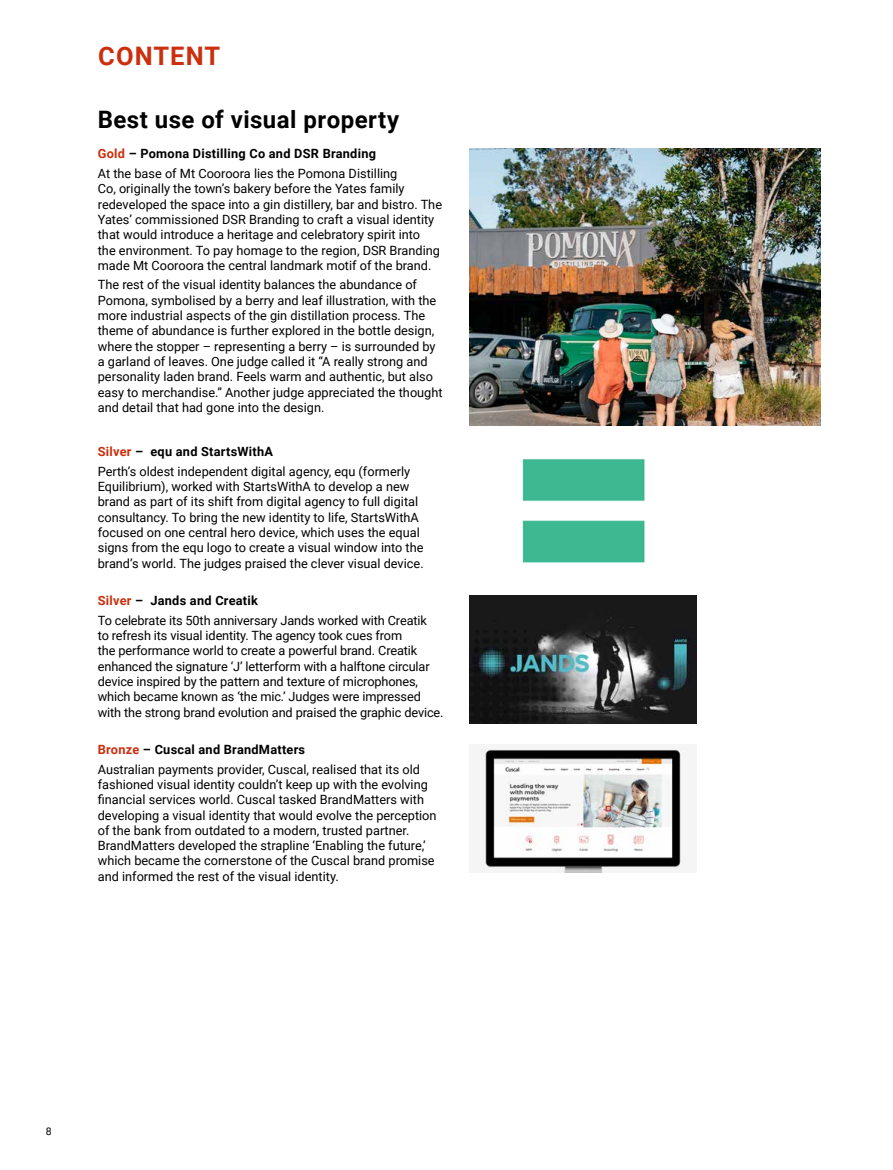
<style>
.page{position:relative;width:893px;height:1170px;background:#fff}
.page>*{position:absolute;margin:0;border:0;box-sizing:border-box;transform-origin:0 0}
.t1{font:700 25.5px "Roboto";letter-spacing:.04em;color:#cb2f0d}
.t2{font:700 24px "Roboto";letter-spacing:.02em;color:#000}
.t3{font:12.75px/15.3px "Roboto";color:#000}
.t4{font:10.5px "Roboto";color:#000}
.s1{font-weight:700;color:#cb2f0d}
.s2{font-weight:700}
</style>
<div class="page">
<img style="left:470px;top:149px;width:351px;height:276px">
<img style="left:522px;top:458px;width:123px;height:105px">
<img style="left:470px;top:595px;width:227px;height:128px">
<img style="left:481px;top:748px;width:205px;height:124px">
<h1 class="t1" style="left:98px;top:38px;width:123px">CONTENT</h1>
<h2 class="t2" style="left:98px;top:103px;width:303px">Best use of visual property</h2>
<p class="t3" style="left:98px;top:144px;width:301px;line-height:19.5px"><span class="s1">Gold</span> <span class="s2">– Pomona Distilling Co and DSR Branding<br></span>At the base of Mt Cooroora lies the Pomona Distilling</p>
<p class="t3" style="left:98px;top:181px;width:346px">Co, originally the town’s bakery before the Yates family redeveloped the space into a gin distillery, bar and bistro. The Yates’ commissioned DSR Branding to craft a visual identity that would introduce a heritage and celebratory spirit into<br>the environment. To pay homage to the region, DSR Branding made Mt Cooroora the central landmark motif of the brand.</p>
<p class="t3" style="left:98px;top:277px;width:346px">The rest of the visual identity balances the abundance of Pomona, symbolised by a berry and leaf illustration, with the more industrial aspects of the gin distillation process. The theme of abundance is further explored in the bottle design, where the stopper – representing a berry – is surrounded by a garland of leaves. One judge called it “A really strong and personality laden brand. Feels warm and authentic, but also easy to merchandise.” Another judge appreciated the thought and detail that had gone into the design.</p>
<p class="t3" style="left:98px;top:441px;width:314px;line-height:19.5px"><span class="s1">Silver</span> <span class="s2">– equ and StartsWithA<br></span>Perth’s oldest independent digital agency, equ (formerly</p>
<p class="t3" style="left:98px;top:478px;width:327px">Equilibrium), worked with StartsWithA to develop a new brand as part of its shift from digital agency to full digital consultancy. To bring the new identity to life, StartsWithA focused on one central hero device, which uses the equal signs from the equ logo to create a visual window into the brand’s world. The judges praised the clever visual device.</p>
<p class="t3" style="left:98px;top:590px;width:331px;line-height:19.5px"><span class="s1">Silver</span> <span class="s2">– Jands and Creatik<br></span>To celebrate its 50th anniversary Jands worked with Creatik</p>
<p class="t3" style="left:98px;top:627px;width:347px">to refresh its visual identity. The agency took cues from<br>the performance world to create a powerful brand. Creatik enhanced the signature ‘J’ letterform with a halftone circular device inspired by the pattern and texture of microphones, which became known as ‘the mic.’ Judges were impressed with the strong brand evolution and praised the graphic device.</p>
<p class="t3" style="left:98px;top:739px;width:324px;line-height:19.5px"><span class="s1">Bronze</span> <span class="s2">– Cuscal and BrandMatters<br></span>Australian payments provider, Cuscal, realised that its old</p>
<p class="t3" style="left:98px;top:776px;width:340px">fashioned visual identity couldn’t keep up with the evolving financial services world. Cuscal tasked BrandMatters with developing a visual identity that would evolve the perception of the bank from outdated to a modern, trusted partner.<br>BrandMatters developed the strapline ‘Enabling the future,’ which became the cornerstone of the Cuscal brand promise and informed the rest of the visual identity.</p>
<p class="t4" style="left:46px;top:1123px;width:7px">8</p>
</div>
